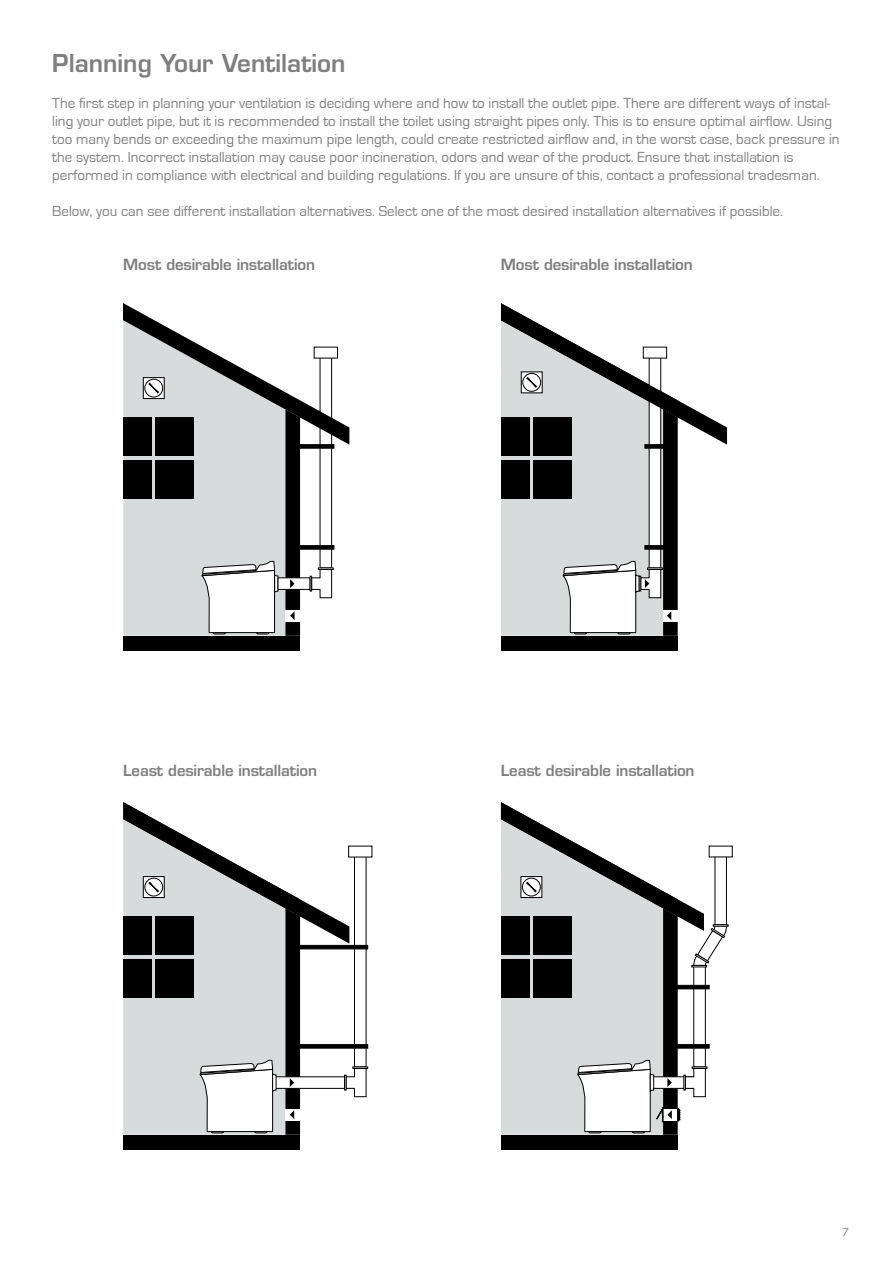
<style>
.page{position:relative;width:893px;height:1263px;background:#fff}
.page>*{position:absolute;margin:0;border:0;box-sizing:border-box;transform-origin:0 0}
.t1{font:600 24px "Eurostile";color:#7e7e80}
.t2{font:15px/18px "Eurostile";color:#7e7e80}
.t3{font:600 15px "Eurostile";letter-spacing:-.01em;color:#7e7e80}
.t4{font:12px "Eurostile";color:#818084}
</style>
<div class="page">
<div style="left:123px;top:636px;width:177px;height:14px;background:#000"></div>
<svg style="left:123px;top:303px;width:226px;height:333px"></svg>
<div style="left:501px;top:636px;width:177px;height:14px;background:#000"></div>
<svg style="left:501px;top:303px;width:226px;height:333px"></svg>
<div style="left:123px;top:1135px;width:177px;height:14px;background:#000"></div>
<svg style="left:123px;top:802px;width:245px;height:333px"></svg>
<div style="left:501px;top:1135px;width:177px;height:14px;background:#000"></div>
<svg style="left:501px;top:802px;width:227px;height:333px"></svg>
<h1 class="t1" style="left:52px;top:48px;width:295px">Planning Your Ventilation</h1>
<p class="t2" style="left:52px;top:94px;width:789px">The first step in planning your ventilation is deciding where and how to install the outlet pipe. There are different ways of instal&shy;ling your outlet pipe, but it is recommended to install the toilet using straight pipes only. This is to ensure optimal airflow. Using too many bends or exceeding the maximum pipe length, could create restricted airflow and, in the worst case, back pressure in the system. Incorrect installation may cause poor incineration, odors and wear of the product. Ensure that installation is performed in compliance with electrical and building regulations. If you are unsure of this, contact a professional tradesman.</p>
<p class="t2" style="left:52px;top:202px;width:732px">Below, you can see different installation alternatives. Select one of the most desired installation alternatives if possible.</p>
<p class="t3" style="left:123px;top:255px;width:193px">Most desirable installation</p>
<p class="t3" style="left:501px;top:255px;width:193px">Most desirable installation</p>
<p class="t3" style="left:123px;top:761px;width:195px">Least desirable installation</p>
<p class="t3" style="left:501px;top:761px;width:195px">Least desirable installation</p>
<p class="t4" style="left:842px;top:1225px;width:9px">7</p>
</div>
